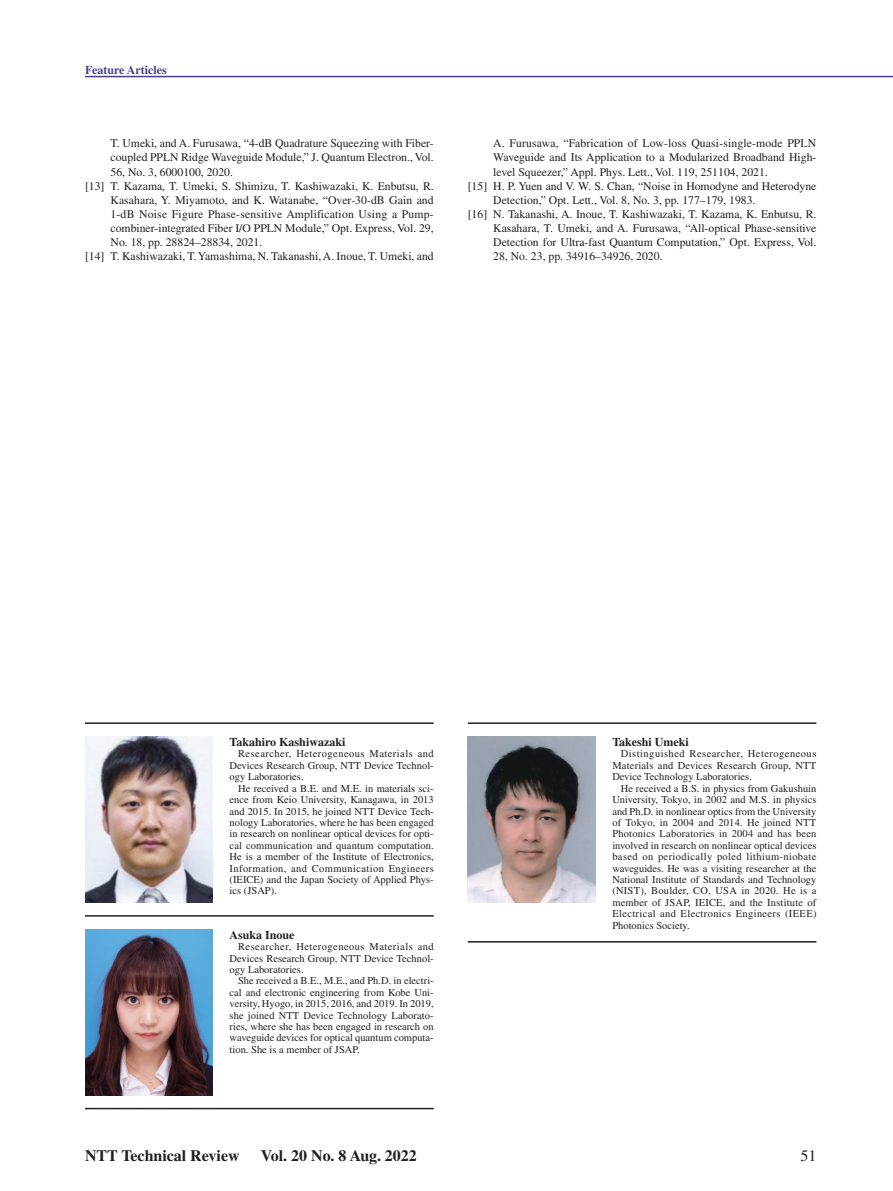
<style>
.page{position:relative;width:893px;height:1191px;background:#fff}
.page>*{position:absolute;margin:0;border:0;box-sizing:border-box;transform-origin:0 0}
.t1{font:700 15.9px "Times";color:#231f20}
.t2{font:15.9px "Times";color:#231f20}
.t3{font:700 12px "Times";color:#231f20}
.t4{font:700 12px "Times";color:#413f8e}
.t5{font:11.7px "Times";color:#231f20}
.t6{font:10.5px/11.4px "Times";color:#231f20;text-align:justify}
</style>
<div class="page">
<hr style="left:85px;top:76px;width:808px;height:1px;background:#413f8e">
<hr style="left:85px;top:722px;width:349px;height:2px;background:#231f20">
<hr style="left:85px;top:915px;width:349px;height:1px;background:#231f20">
<hr style="left:468px;top:722px;width:348px;height:2px;background:#231f20">
<img style="left:85px;top:736px;width:128px;height:166px">
<img style="left:85px;top:929px;width:128px;height:166px">
<img style="left:468px;top:736px;width:127px;height:166px">
<hr style="left:85px;top:1107px;width:349px;height:2px;background:#231f20">
<hr style="left:468px;top:941px;width:348px;height:1px;background:#231f20">
<p class="t4" style="left:85px;top:63px;width:83px">Feature Articles</p>
<p class="t5" style="left:111px;top:137px;width:325px">T. Umeki, and A. Furusawa, “4-dB Quadrature Squeezing with Fiber-</p>
<p class="t5" style="left:111px;top:151px;width:325px">coupled PPLN Ridge Waveguide Module,” J. Quantum Electron., Vol.</p>
<p class="t5" style="left:111px;top:165px;width:124px">56, No. 3, 6000100, 2020.</p>
<p class="t5" style="left:85px;top:179px;width:350px">[13] T. Kazama, T. Umeki, S. Shimizu, T. Kashiwazaki, K. Enbutsu, R.</p>
<p class="t5" style="left:111px;top:193px;width:325px">Kasahara, Y. Miyamoto, and K. Watanabe, “Over-30-dB Gain and</p>
<p class="t5" style="left:111px;top:207px;width:325px">1-dB Noise Figure Phase-sensitive Amplification Using a Pump-</p>
<p class="t5" style="left:111px;top:221px;width:325px">combiner-integrated Fiber I/O PPLN Module,” Opt. Express, Vol. 29,</p>
<p class="t5" style="left:111px;top:236px;width:153px">No. 18, pp. 28824–28834, 2021.</p>
<p class="t5" style="left:85px;top:250px;width:350px">[14] T. Kashiwazaki, T. Yamashima, N. Takanashi, A. Inoue, T. Umeki, and</p>
<p class="t5" style="left:493px;top:137px;width:325px">A. Furusawa, “Fabrication of Low-loss Quasi-single-mode PPLN</p>
<p class="t5" style="left:493px;top:151px;width:325px">Waveguide and Its Application to a Modularized Broadband High-</p>
<p class="t5" style="left:493px;top:165px;width:276px">level Squeezer,” Appl. Phys. Lett., Vol. 119, 251104, 2021.</p>
<p class="t5" style="left:468px;top:179px;width:350px">[15] H. P. Yuen and V. W. S. Chan, “Noise in Homodyne and Heterodyne</p>
<p class="t5" style="left:493px;top:193px;width:264px">Detection,” Opt. Lett., Vol. 8, No. 3, pp. 177–179, 1983.</p>
<p class="t5" style="left:468px;top:207px;width:350px">[16] N. Takanashi, A. Inoue, T. Kashiwazaki, T. Kazama, K. Enbutsu, R.</p>
<p class="t5" style="left:493px;top:221px;width:325px">Kasahara, T. Umeki, and A. Furusawa, “All-optical Phase-sensitive</p>
<p class="t5" style="left:493px;top:236px;width:325px">Detection for Ultra-fast Quantum Computation,” Opt. Express, Vol.</p>
<p class="t5" style="left:493px;top:250px;width:171px">28, No. 23, pp. 34916–34926, 2020.</p>
<p class="t3" style="left:230px;top:735px;width:117px">Takahiro Kashiwazaki</p>
<p class="t6" style="left:230px;top:748px;width:206px;text-indent:9px">Researcher, Heterogeneous Materials and Devices Research Group, NTT Device Technol&shy;ogy Laboratories.</p>
<p class="t6" style="left:230px;top:782px;width:206px;text-indent:9px">He received a B.E. and M.E. in materials sci&shy;ence from Keio University, Kanagawa, in 2013 and 2015. In 2015, he joined NTT Device Tech&shy;nology Laboratories, where he has been engaged in research on nonlinear optical devices for opti&shy;cal communication and quantum computation.<br>He is a member of the Institute of Electronics, Information, and Communication Engineers (IEICE) and the Japan Society of Applied Phys&shy;ics (JSAP).</p>
<p class="t3" style="left:230px;top:927px;width:67px">Asuka Inoue</p>
<p class="t6" style="left:230px;top:941px;width:206px;text-indent:9px">Researcher, Heterogeneous Materials and Devices Research Group, NTT Device Technol&shy;ogy Laboratories.</p>
<p class="t6" style="left:230px;top:975px;width:206px;text-indent:9px">She received a B.E., M.E., and Ph.D. in electri&shy;cal and electronic engineering from Kobe Uni&shy;versity, Hyogo, in 2015, 2016, and 2019. In 2019, she joined NTT Device Technology Laborato&shy;ries, where she has been engaged in research on waveguide devices for optical quantum computa&shy;tion. She is a member of JSAP.</p>
<p class="t3" style="left:612px;top:735px;width:78px">Takeshi Umeki</p>
<p class="t6" style="left:612px;top:748px;width:206px;text-indent:9px">Distinguished Researcher, Heterogeneous Materials and Devices Research Group, NTT Device Technology Laboratories.</p>
<p class="t6" style="left:612px;top:782px;width:206px;text-indent:9px">He received a B.S. in physics from Gakushuin University, Tokyo, in 2002 and M.S. in physics and Ph.D. in nonlinear optics from the University of Tokyo, in 2004 and 2014. He joined NTT Photonics Laboratories in 2004 and has been involved in research on nonlinear optical devices based on periodically poled lithium-niobate waveguides. He was a visiting researcher at the National Institute of Standards and Technology (NIST), Boulder, CO, USA in 2020. He is a member of JSAP, IEICE, and the Institute of Electrical and Electronics Engineers (IEEE)<br>Photonics Society.</p>
<h1 class="t1" style="left:85px;top:1146px;width:156px">NTT Technical Review</h1>
<h1 class="t1" style="left:261px;top:1146px;width:157px">Vol. 20 No. 8 Aug. 2022</h1>
<h1 class="t2" style="left:800px;top:1146px;width:17px">51</h1>
</div>
